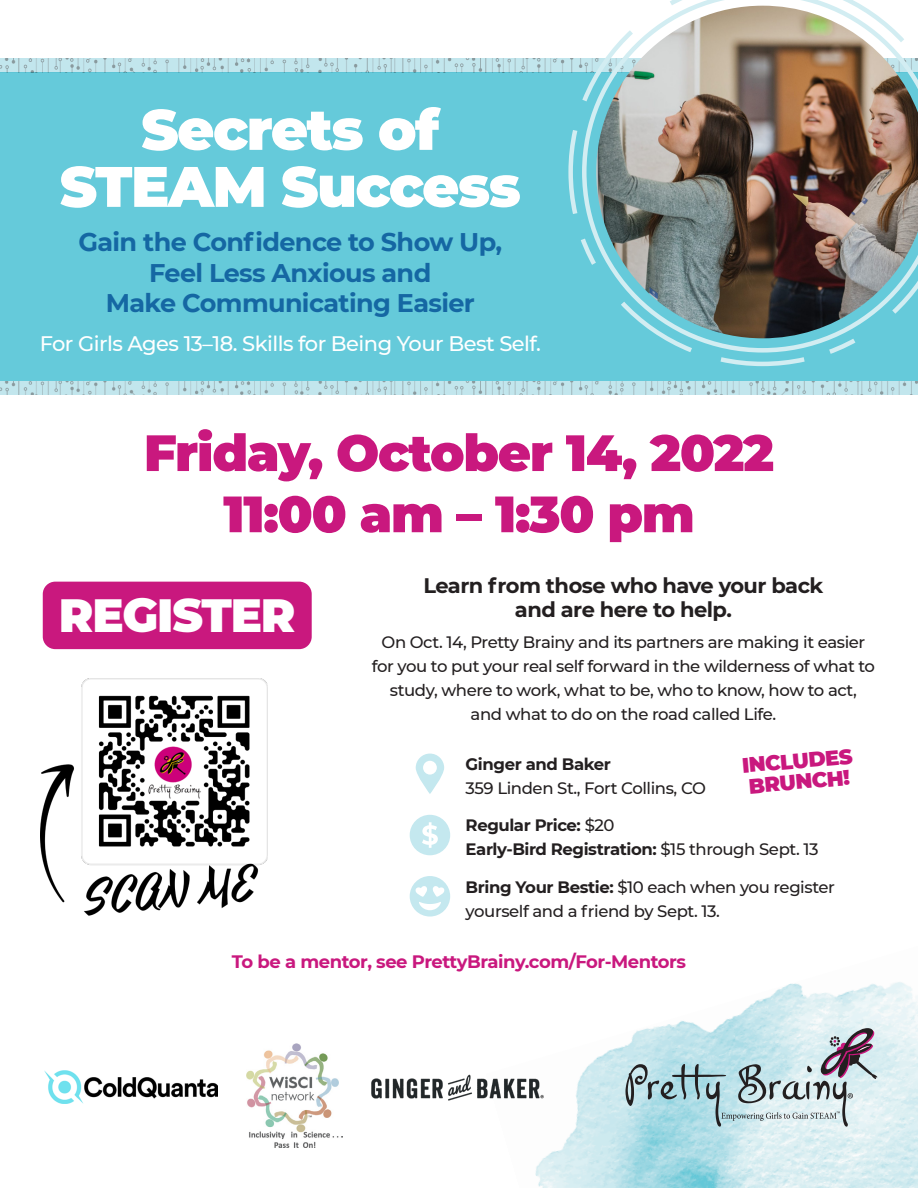
<style>
.page{position:relative;width:918px;height:1188px;background:#fff}
.page>*{position:absolute;margin:0;border:0;box-sizing:border-box;transform-origin:0 0}
.t1{font:900 57px/57px "Montserrat";letter-spacing:-.025em;color:#fff;text-align:center}
.t2{font:900 51px/61.2px "Montserrat";letter-spacing:-.025em;color:#c9187e;text-align:center}
.t3{font:900 46.5px "Montserrat";letter-spacing:-.025em;color:#fff}
.t4{font:700 25.5px/30.6px "Montserrat";letter-spacing:-.025em;color:#1567a3;text-align:center}
.t5{font:700 21px/24px "Montserrat";letter-spacing:-.025em;color:#231f20;text-align:center}
.t6{font:500 21px "Montserrat";letter-spacing:-.025em;color:#fff}
.t7{font:900 21px/21px "Montserrat";color:#c9187e}
.t8{font:700 18px "Montserrat";letter-spacing:-.025em;color:#c9187e}
.t9{font:500 16.5px/24px "Montserrat";letter-spacing:-.025em;color:#231f20}
.t10{font:700 16.5px/24px "Montserrat";letter-spacing:-.025em;color:#231f20}
.s1{font-weight:700}
.s2{font-weight:500}
</style>
<div class="page">
<img style="left:535px;top:982px;width:383px;height:206px">
<div style="left:0;top:65px;width:918px;height:330px;background:#65cada"></div>
<img style="left:0;top:381px;width:918px;height:14px">
<img style="left:0;top:59px;width:566px;height:13px">
<svg style="left:626px;top:1027px;width:251px;height:100px;background:#b4cbd2"></svg>
<div style="left:410px;top:815px;width:40px;height:40px;background:#c4e8ef;border-radius:50%"></div>
<svg style="left:422px;top:822px;width:16px;height:26px"></svg>
<svg style="left:416px;top:754px;width:28px;height:40px"></svg>
<div style="left:423px;top:761px;width:14px;height:14px;background:#fff;border-radius:50%"></div>
<div style="left:410px;top:876px;width:40px;height:41px;background:#c4e8ef;border-radius:50%"></div>
<svg style="left:414px;top:886px;width:32px;height:24px"></svg>
<img style="left:246px;top:1043px;width:96px;height:105px">
<img style="left:45px;top:1071px;width:173px;height:33px">
<img style="left:371px;top:1074px;width:173px;height:27px">
<svg style="left:566px;top:0;width:297px;height:367px"></svg>
<img style="left:596px;top:6px;width:322px;height:332px">
<img style="left:41px;top:678px;width:226px;height:238px">
<div style="left:43px;top:582px;width:269px;height:67px;background:#c9187e;border-radius:12px"></div>
<p class="t1" style="left:60px;top:98px;width:463px">Secrets of<br>STEAM Success</p>
<p class="t4" style="left:79px;top:225px;width:425px">Gain the Confidence to Show Up,<br>Feel Less Anxious and<br>Make Communicating Easier</p>
<p class="t6" style="left:40px;top:329px;width:503px">For Girls Ages 13–18. Skills for Being Your Best Self.</p>
<p class="t2" style="left:144px;top:419px;width:632px">Friday, October 14, 2022<br>11:00 am – 1:30 pm</p>
<p class="t5" style="left:423px;top:573px;width:402px">Learn from those who have your back and are here to help.</p>
<p class="t9" style="left:372px;top:629px;width:505px;text-align:center">On Oct. 14, Pretty Brainy and its partners are making it easier for you to put your real self forward in the wilderness of what to study, where to work, what to be, who to know, how to act,<br>and what to do on the road called Life.</p>
<p class="t3" style="left:59px;top:580px;width:238px">REGISTER</p>
<p class="t7" style="left:741px;top:754px;width:112px;rotate:-5deg">INCLUDES<br>BRUNCH!</p>
<p class="t9" style="left:466px;top:751px;width:242px"><span class="s1">Ginger and Baker<br></span>359 Linden St., Fort Collins, CO</p>
<p class="t10" style="left:466px;top:812px;width:354px">Regular Price: <span class="s2">$20<br></span>Early-Bird Registration: <span class="s2">$15 through Sept. 13</span></p>
<p class="t9" style="left:466px;top:874px;width:371px"><span class="s1">Bring Your Bestie:</span> $10 each when you register yourself and a friend by Sept. 13.</p>
<p class="t8" style="left:232px;top:948px;width:456px">To be a mentor, see PrettyBrainy.com/For-Mentors</p>
</div>
